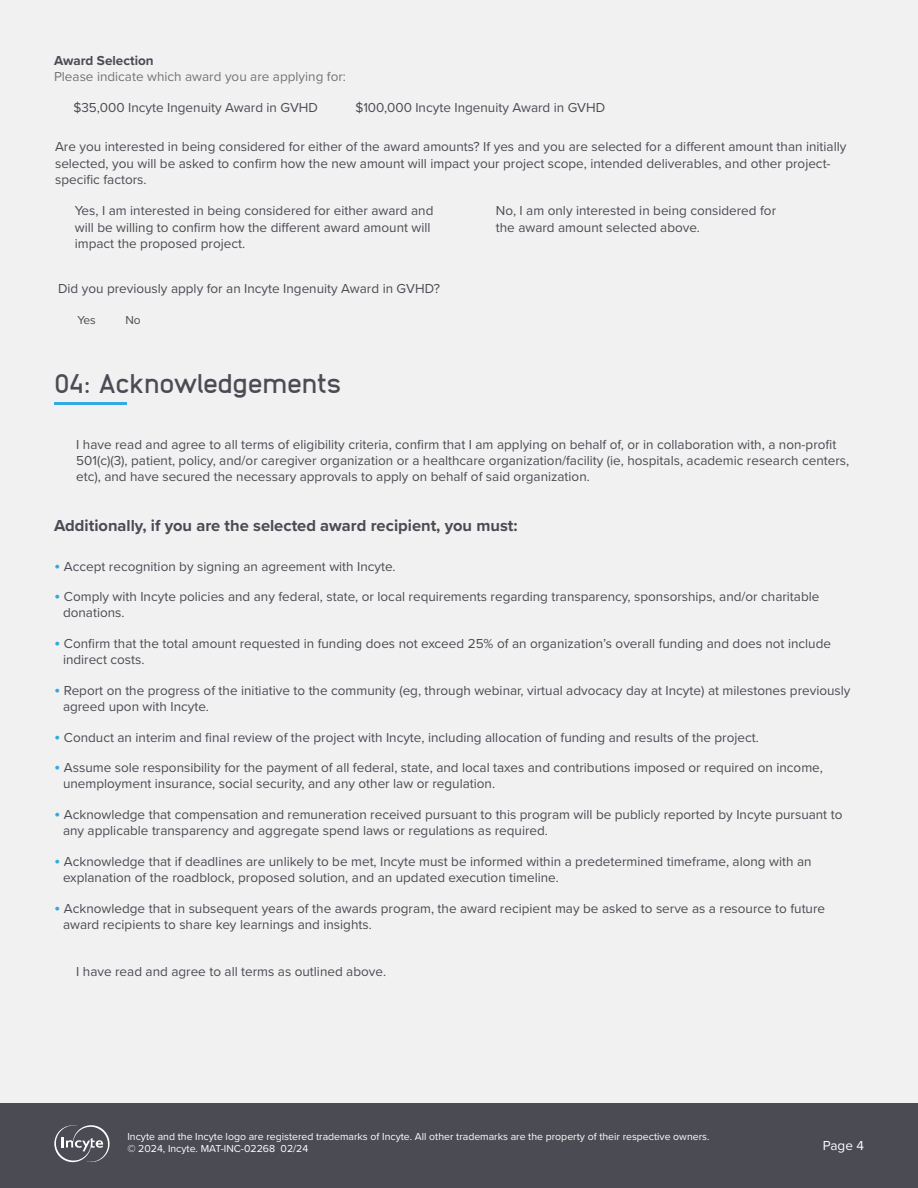
<style>
.page{position:relative;width:918px;height:1188px;background:#f1f1f1}
.page>*{position:absolute;margin:0;border:0;box-sizing:border-box;transform-origin:0 0}
.t1{font:700 27px "Anodina";letter-spacing:-.03em;color:#4b4b54}
.t2{font:700 16.5px "Proxima Nova";color:#4b4b54}
.t3{font:13.5px/16.2px "Proxima Nova";color:#4b4b54}
.t4{font:13.5px "Proxima Nova";color:#747575}
.t5{font:700 13.5px "Proxima Nova";color:#4b4b54}
.t6{font:13.5px "Proxima Nova";color:#fff}
.t7{font:12px "Proxima Nova";color:#4b4b54}
.t8{font:10.5px "Proxima Nova";color:#fff}
.s1{font-size:18px;color:#2fabe1}
</style>
<div class="page">
<div style="left:1px;top:1103px;width:917px;height:85px;background:#4b4b54"></div>
<hr style="left:54px;top:402px;width:73px;height:3px;background:#2fabe1">
<svg style="left:54px;top:1125px;width:56px;height:38px"></svg>
<p class="t5" style="left:54px;top:50px;width:101px">Award Selection</p>
<p class="t4" style="left:54px;top:66px;width:294px">Please indicate which award you are applying for:</p>
<p class="t3" style="left:73px;top:99px;width:246px">$35,000 Incyte Ingenuity Award in GVHD</p>
<p class="t3" style="left:355px;top:99px;width:251px">$100,000 Incyte Ingenuity Award in GVHD</p>
<p class="t3" style="left:55px;top:138px;width:793px">Are you interested in being considered for either of the award amounts? If yes and you are selected for a different amount than initially selected, you will be asked to confirm how the new amount will impact your project scope, intended deliverables, and other project&shy;specific factors.</p>
<p class="t3" style="left:75px;top:202px;width:360px">Yes, I am interested in being considered for either award and will be willing to confirm how the different award amount will impact the proposed project.</p>
<p class="t3" style="left:496px;top:202px;width:282px">No, I am only interested in being considered for the award amount selected above.</p>
<p class="t3" style="left:58px;top:280px;width:384px">Did you previously apply for an Incyte Ingenuity Award in GVHD?</p>
<p class="t7" style="left:77px;top:311px;width:20px">Yes</p>
<p class="t7" style="left:125px;top:311px;width:17px">No</p>
<p class="t1" style="left:54px;top:364px;width:289px">04: Acknowledgements</p>
<p class="t3" style="left:76px;top:436px;width:775px">I have read and agree to all terms of eligibility criteria, confirm that I am applying on behalf of, or in collaboration with, a non-profit<br>501(c)(3), patient, policy, and/or caregiver organization or a healthcare organization/facility (ie, hospitals, academic research centers, etc), and have secured the necessary approvals to apply on behalf of said organization.</p>
<p class="t2" style="left:54px;top:513px;width:465px">Additionally, if you are the selected award recipient, you must:</p>
<p class="t3" style="left:54px;top:558px;width:343px"><span class="s1">•</span> Accept recognition by signing an agreement with Incyte.</p>
<p class="t3" style="left:63px;top:588px;width:758px;text-indent:-9px"><span class="s1">•</span> Comply with Incyte policies and any federal, state, or local requirements regarding transparency, sponsorships, and/or charitable donations.</p>
<p class="t3" style="left:63px;top:635px;width:770px;text-indent:-9px"><span class="s1">•</span> Confirm that the total amount requested in funding does not exceed 25% of an organization’s overall funding and does not include indirect costs.</p>
<p class="t3" style="left:63px;top:682px;width:789px;text-indent:-9px"><span class="s1">•</span> Report on the progress of the initiative to the community (eg, through webinar, virtual advocacy day at Incyte) at milestones previously agreed upon with Incyte.</p>
<p class="t3" style="left:54px;top:729px;width:706px"><span class="s1">•</span> Conduct an interim and final review of the project with Incyte, including allocation of funding and results of the project.</p>
<p class="t3" style="left:63px;top:759px;width:761px;text-indent:-9px"><span class="s1">•</span> Assume sole responsibility for the payment of all federal, state, and local taxes and contributions imposed or required on income, unemployment insurance, social security, and any other law or regulation.</p>
<p class="t3" style="left:63px;top:806px;width:781px;text-indent:-9px"><span class="s1">•</span> Acknowledge that compensation and remuneration received pursuant to this program will be publicly reported by Incyte pursuant to any applicable transparency and aggregate spend laws or regulations as required.</p>
<p class="t3" style="left:63px;top:853px;width:750px;text-indent:-9px"><span class="s1">•</span> Acknowledge that if deadlines are unlikely to be met, Incyte must be informed within a predetermined timeframe, along with an explanation of the roadblock, proposed solution, and an updated execution timeline.</p>
<p class="t3" style="left:63px;top:900px;width:764px;text-indent:-9px"><span class="s1">•</span> Acknowledge that in subsequent years of the awards program, the award recipient may be asked to serve as a resource to future award recipients to share key learnings and insights.</p>
<p class="t3" style="left:76px;top:962px;width:311px">I have read and agree to all terms as outlined above.</p>
<p class="t8" style="left:127px;top:1129px;width:584px">Incyte and the Incyte logo are registered trademarks of Incyte. All other trademarks are the property of their respective owners.</p>
<p class="t8" style="left:127px;top:1141px;width:182px">© 2024, Incyte. MAT-INC-02268 02/24</p>
<p class="t6" style="left:823px;top:1135px;width:43px">Page 4</p>
</div>
